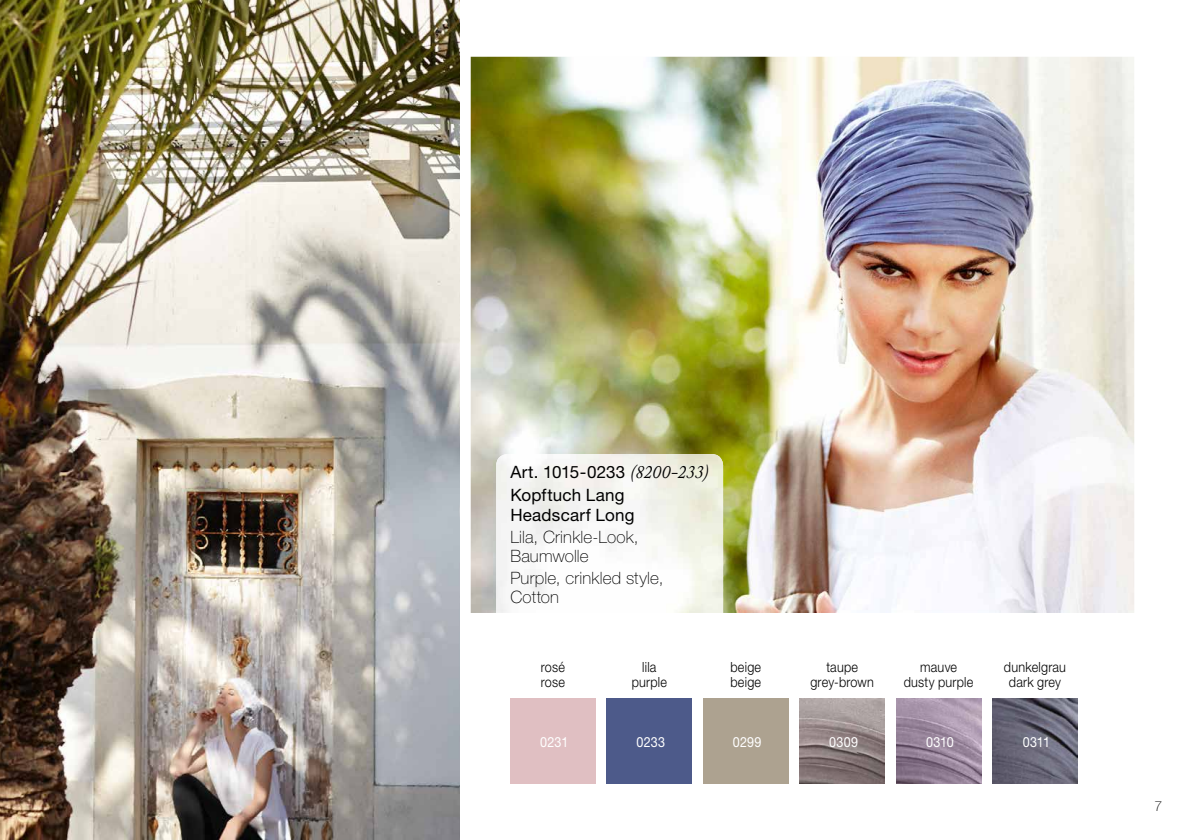
<style>
.page{position:relative;width:1191px;height:840px;background:#fff}
.page>*{position:absolute;margin:0;border:0;box-sizing:border-box;transform-origin:0 0}
.t1{font:100 17px/19px "Helvetica Neue LT Std";letter-spacing:.01em;color:#000}
.t2{font:17px/22.8px "Helvetica Neue LT Std";letter-spacing:.015em;color:#000}
.t3{font:300 14px/15px "Helvetica Neue LT Std";letter-spacing:.02em;color:#000;text-align:center;scale:.9 1}
.t4{font:14px "Helvetica Neue LT Std";letter-spacing:.02em;color:#fff;scale:.9 1}
.t5{font:100 14px "Helvetica Neue LT Std";color:#000}
.s1{font-family:"Adobe Caslon Pro";font-style:italic;font-size:18.8px}
</style>
<div class="page">
<img style="left:471px;top:57px;width:663px;height:555px">
<img style="left:496px;top:454px;width:227px;height:158px">
<img style="left:0;top:0;width:459px;height:839px">
<div style="left:607px;top:697px;width:85px;height:85px;background:#4d5a8a"></div>
<div style="left:510px;top:697px;width:85px;height:85px;background:#e0bfc2"></div>
<img style="left:896px;top:698px;width:85px;height:84px">
<img style="left:799px;top:698px;width:85px;height:84px">
<div style="left:703px;top:697px;width:85px;height:85px;background:#ada290"></div>
<img style="left:992px;top:698px;width:85px;height:84px">
<p class="t2" style="left:510px;top:460px;width:200px">Art. 1015-0233 <span class="s1">(8200-233)<br></span>Kopftuch Lang</p>
<p class="t2" style="left:510px;top:503px;width:126px">Headscarf Long</p>
<p class="t1" style="left:510px;top:526px;width:129px">Lila, Crinkle-Look,<br>Baumwolle</p>
<p class="t1" style="left:510px;top:567px;width:154px">Purple, crinkled style,<br>Cotton</p>
<p class="t3" style="left:541px;top:659px;width:28px;text-align:left">rosé rose</p>
<p class="t3" style="left:631px;top:659px;width:41px">lila purple</p>
<p class="t3" style="left:730px;top:659px;width:36px;text-align:left">beige beige</p>
<p class="t3" style="left:810px;top:659px;width:72px">taupe grey-brown</p>
<p class="t3" style="left:903px;top:659px;width:79px">mauve dusty purple</p>
<p class="t3" style="left:1004px;top:659px;width:70px">dunkelgrau dark grey</p>
<p class="t4" style="left:540px;top:733px;width:33px">0231</p>
<p class="t4" style="left:636px;top:733px;width:33px">0233</p>
<p class="t4" style="left:733px;top:733px;width:33px">0299</p>
<p class="t4" style="left:829px;top:733px;width:34px">0309</p>
<p class="t4" style="left:926px;top:733px;width:32px">0310</p>
<p class="t4" style="left:1023px;top:733px;width:32px">0311</p>
<p class="t5" style="left:1154px;top:798px;width:9px">7</p>
</div>
